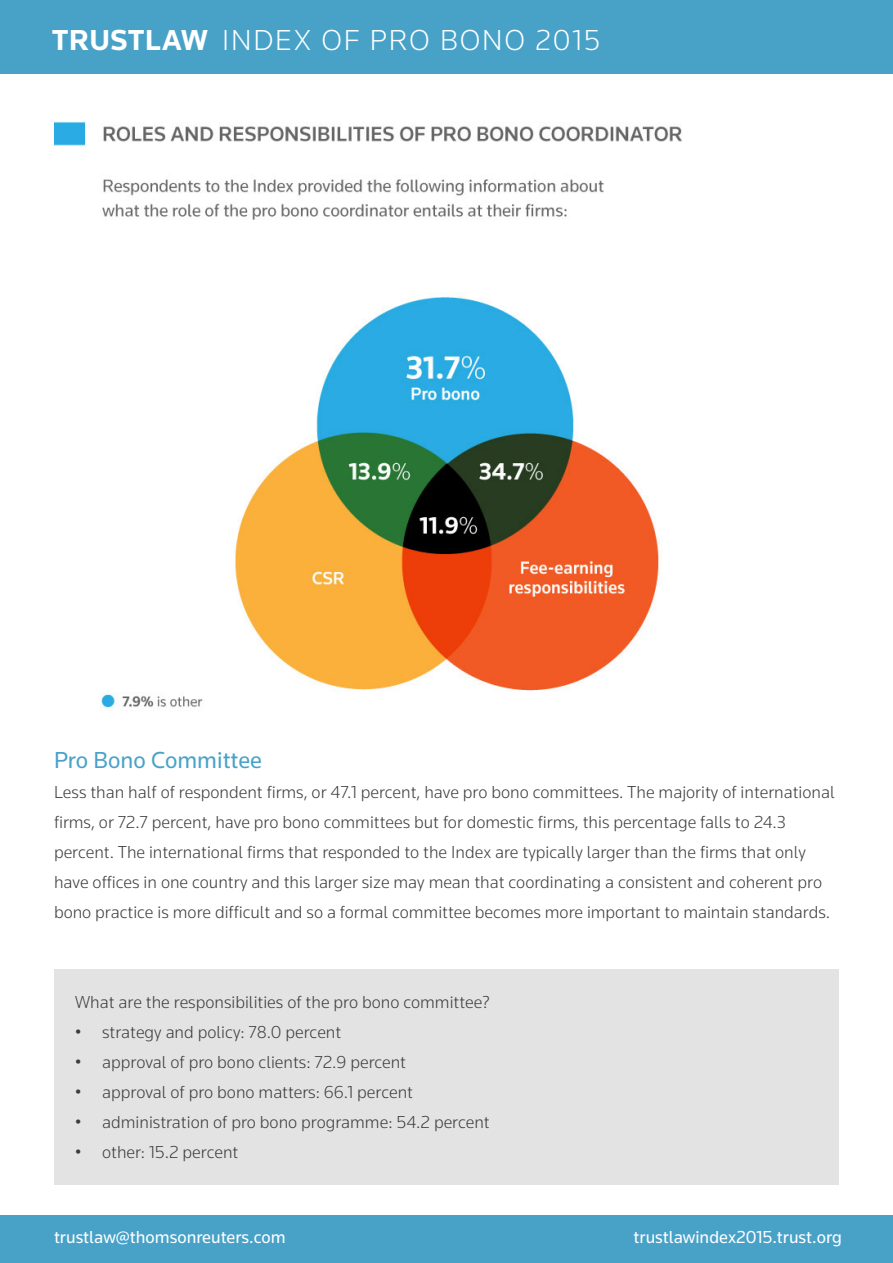
<style>
.page{position:relative;width:893px;height:1263px;background:#fff}
.page>*{position:absolute;margin:0;border:0;box-sizing:border-box;transform-origin:0 0}
.t1{font:300 30px "Knowledge";letter-spacing:.06em;color:#fff}
.t2{font:24px "Knowledge";color:#48a2c8}
.t3{font:300 18px/30px "Knowledge";color:#3c3c3b}
.t4{font:18px "Knowledge";color:#fff}
.s1{font-weight:700}
</style>
<div class="page">
<div style="left:54px;top:969px;width:785px;height:216px;background:#e3e3e3"></div>
<img style="left:54px;top:121px;width:628px;height:588px">
<div style="left:0;top:0;width:893px;height:73px;background:#48a2c8"></div>
<div style="left:0;top:1215px;width:893px;height:48px;background:#48a2c8"></div>
<h1 class="t1" style="left:52px;top:22px;width:550px"><span class="s1">TRUSTLAW</span> INDEX OF PRO BONO 2015</h1>
<h2 class="t2" style="left:54px;top:745px;width:209px">Pro Bono Committee</h2>
<p class="t3" style="left:54px;top:777px;width:782px">Less than half of respondent firms, or 47.1 percent, have pro bono committees. The majority of international firms, or 72.7 percent, have pro bono committees but for domestic firms, this percentage falls to 24.3 percent. The international firms that responded to the Index are typically larger than the firms that only have offices in one country and this larger size may mean that coordinating a consistent and coherent pro bono practice is more difficult and so a formal committee becomes more important to maintain standards.</p>
<p class="t3" style="left:75px;top:987px;width:416px">What are the responsibilities of the pro bono committee?</p>
<p class="t3" style="left:75px;top:1017px;width:268px">• strategy and policy: 78.0 percent</p>
<p class="t3" style="left:75px;top:1047px;width:332px">• approval of pro bono clients: 72.9 percent</p>
<p class="t3" style="left:75px;top:1077px;width:339px">• approval of pro bono matters: 66.1 percent</p>
<p class="t3" style="left:75px;top:1107px;width:416px">• administration of pro bono programme: 54.2 percent</p>
<p class="t3" style="left:75px;top:1137px;width:165px">• other: 15.2 percent</p>
<p class="t4" style="left:54px;top:1226px;width:233px">trustlaw@thomsonreuters.com</p>
<p class="t4" style="left:634px;top:1226px;width:210px">trustlawindex2015.trust.org</p>
</div>
